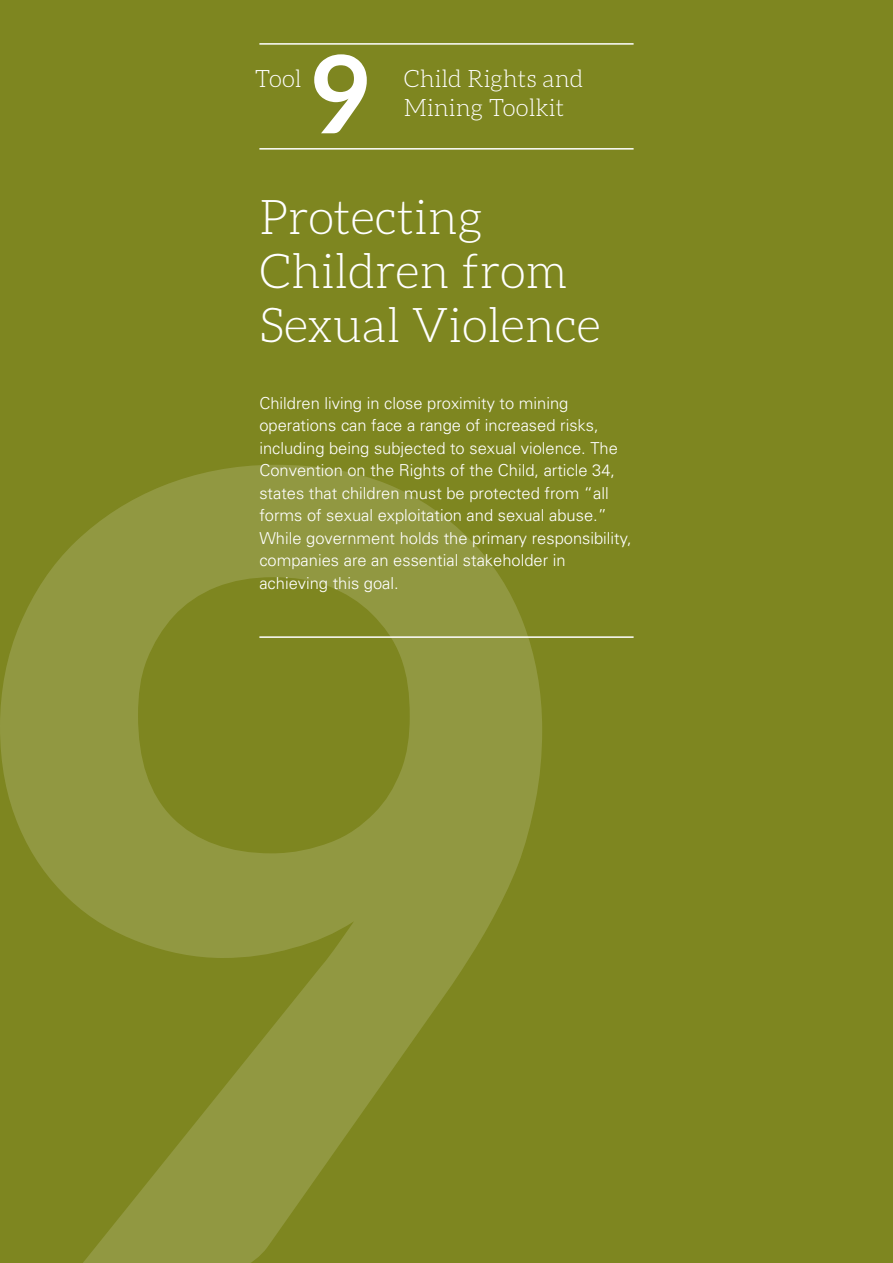
<style>
.page{position:relative;width:893px;height:1263px;background:#7e8620}
.page>*{position:absolute;margin:0;border:0;box-sizing:border-box;transform-origin:0 0}
.t1{font:700 108px "Aleo";color:#fff}
.t2{font:300 48px/54px "Aleo";color:#fff}
.t3{font:300 24px/28.8px "Aleo";color:#fff}
.t4{font:300 16.5px/22.5px "Univers";color:#fff}
</style>
<div class="page">
<svg style="left:0;top:465px;width:542px;height:798px"></svg>
<hr style="left:259px;top:636px;width:375px;height:2px;background:#fff">
<hr style="left:259px;top:148px;width:375px;height:2px;background:#fff">
<hr style="left:259px;top:43px;width:375px;height:2px;background:#fff">
<p class="t3" style="left:255px;top:64px;width:48px">Tool</p>
<p class="t1" style="left:312px;top:32px;width:58px">9</p>
<p class="t3" style="left:404px;top:64px;width:181px">Child Rights and<br>Mining Toolkit</p>
<p class="t2" style="left:259px;top:190px;width:343px">Protecting<br>Children from<br>Sexual Violence</p>
<p class="t4" style="left:259px;top:391px;width:374px">Children living in close proximity to mining operations can face a range of increased risks, including being subjected to sexual violence. The Convention on the Rights of the Child, article 34, states that children must be protected from “all forms of sexual exploitation and sexual abuse.” While government holds the primary responsibility, companies are an essential stakeholder in achieving this goal.</p>
</div>
